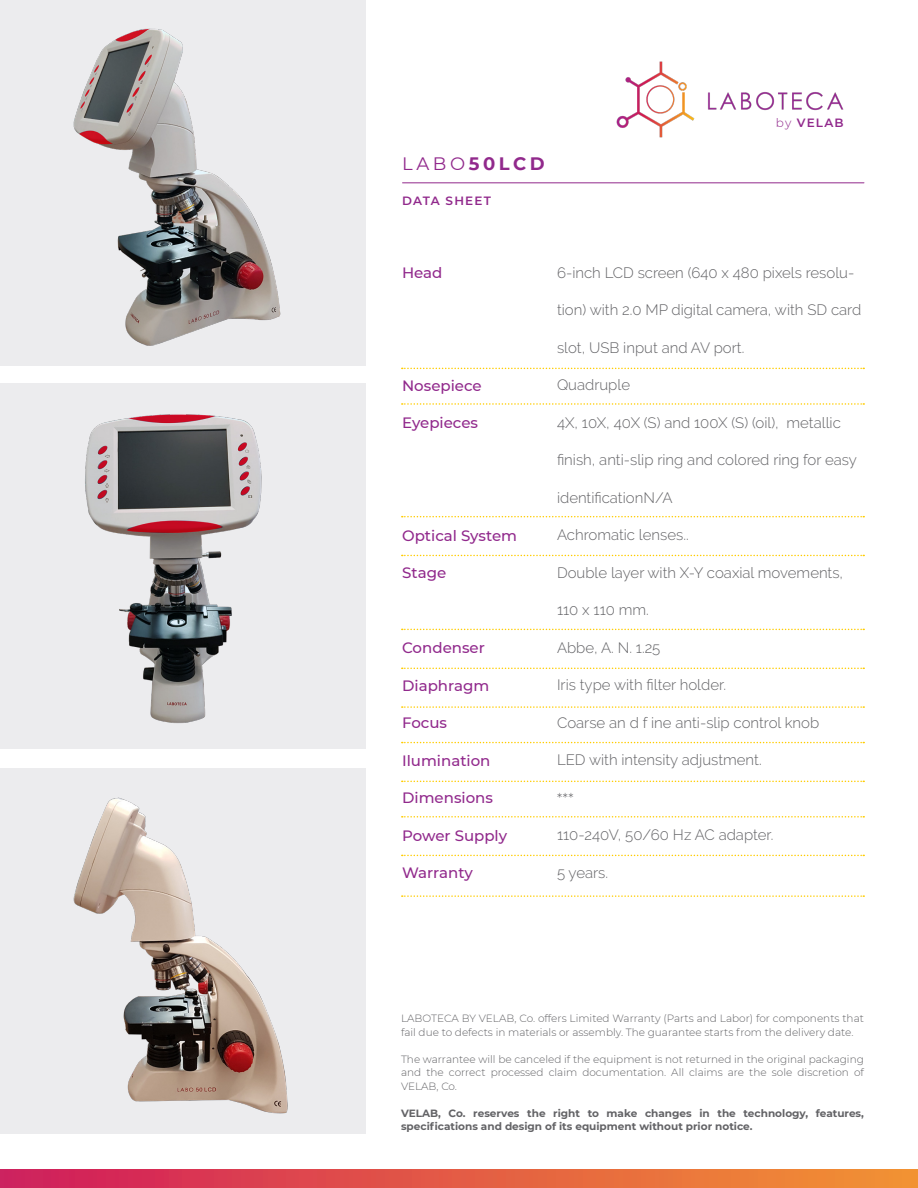
<style>
.page{position:relative;width:918px;height:1188px;background:#fff}
.page>*{position:absolute;margin:0;border:0;box-sizing:border-box;transform-origin:0 0}
.t1{font:700 18px "Montserrat";letter-spacing:.2em;color:#91298c}
.t2{font:300 15px "Raleway";color:#636366}
.t3{font:500 15px "Montserrat";color:#91298c}
.t4{font:300 13.5px "Montserrat";color:#636366}
.t5{font:600 12px "Montserrat";letter-spacing:.1em;color:#91298c}
.t6{font:300 10.5px/13.5px "Montserrat";color:#636366}
.t7{font:700 10.5px/13.5px "Montserrat";color:#636366}
.s1{font-weight:400}
.s2{font-weight:300}
</style>
<div class="page">
<div style="left:0;top:0;width:366px;height:366px;background:#ececee"></div>
<div style="left:0;top:384px;width:366px;height:365px;background:#ececee"></div>
<div style="left:0;top:768px;width:366px;height:366px;background:#ececee"></div>
<img style="left:616px;top:61px;width:228px;height:77px">
<hr style="left:403px;top:182px;width:461px;height:1px;background:#91298c">
<svg style="left:402px;top:403px;width:462px;height:2px"></svg>
<svg style="left:402px;top:668px;width:462px;height:1px"></svg>
<svg style="left:402px;top:742px;width:462px;height:1px"></svg>
<svg style="left:402px;top:816px;width:462px;height:2px"></svg>
<svg style="left:402px;top:368px;width:462px;height:1px"></svg>
<svg style="left:402px;top:555px;width:462px;height:1px"></svg>
<svg style="left:402px;top:516px;width:462px;height:1px"></svg>
<svg style="left:402px;top:629px;width:462px;height:1px"></svg>
<svg style="left:402px;top:706px;width:462px;height:2px"></svg>
<svg style="left:402px;top:781px;width:462px;height:1px"></svg>
<svg style="left:402px;top:895px;width:462px;height:2px"></svg>
<svg style="left:402px;top:855px;width:462px;height:1px"></svg>
<div style="left:0;top:1169px;width:918px;height:19px;background:linear-gradient(to right,#d11d5c,#f39530)"></div>
<img style="left:73px;top:28px;width:208px;height:318px">
<img style="left:73px;top:797px;width:215px;height:317px">
<img style="left:85px;top:414px;width:177px;height:310px">
<p class="t1" style="left:402px;top:150px;width:144px"><span class="s1">LABO</span>50LCD</p>
<p class="t5" style="left:402px;top:192px;width:90px">DATA SHEET</p>
<p class="t5" style="left:776px;top:115px;width:69px"><span class="s2">by</span> VELAB</p>
<p class="t3" style="left:402px;top:262px;width:42px">Head</p>
<p class="t3" style="left:402px;top:375px;width:81px">Nosepiece</p>
<p class="t3" style="left:402px;top:412px;width:77px">Eyepieces</p>
<p class="t3" style="left:402px;top:525px;width:116px">Optical System</p>
<p class="t3" style="left:402px;top:562px;width:46px">Stage</p>
<p class="t3" style="left:402px;top:637px;width:84px">Condenser</p>
<p class="t3" style="left:402px;top:675px;width:89px">Diaphragm</p>
<p class="t3" style="left:402px;top:712px;width:47px">Focus</p>
<p class="t3" style="left:402px;top:750px;width:90px">Ilumination</p>
<p class="t3" style="left:402px;top:787px;width:92px">Dimensions</p>
<p class="t3" style="left:402px;top:825px;width:107px">Power Supply</p>
<p class="t3" style="left:402px;top:862px;width:72px">Warranty</p>
<p class="t2" style="left:557px;top:264px;width:299px">6-inch LCD screen (640 x 480 pixels resolu-</p>
<p class="t2" style="left:557px;top:301px;width:306px">tion) with 2.0 MP digital camera, with SD card</p>
<p class="t2" style="left:557px;top:339px;width:189px">slot, USB input and AV port.</p>
<p class="t2" style="left:557px;top:376px;width:75px">Quadruple</p>
<p class="t2" style="left:557px;top:414px;width:285px">4X, 10X, 40X (S) and 100X (S) (oil), metallic</p>
<p class="t2" style="left:557px;top:451px;width:302px">finish, anti-slip ring and colored ring for easy</p>
<p class="t2" style="left:557px;top:489px;width:117px">identificationN/A</p>
<p class="t2" style="left:557px;top:526px;width:133px">Achromatic lenses..</p>
<p class="t2" style="left:557px;top:564px;width:288px">Double layer with X-Y coaxial movements,</p>
<p class="t2" style="left:557px;top:601px;width:93px">110 x 110 mm.</p>
<p class="t2" style="left:557px;top:639px;width:105px">Abbe, A. N. 1.25</p>
<p class="t2" style="left:557px;top:676px;width:171px">Iris type with filter holder.</p>
<p class="t2" style="left:557px;top:714px;width:264px">Coarse an d f ine anti-slip control knob</p>
<p class="t2" style="left:557px;top:751px;width:206px">LED with intensity adjustment.</p>
<p class="t4" style="left:557px;top:789px;width:18px">***</p>
<p class="t2" style="left:557px;top:826px;width:218px">110-240V, 50/60 Hz AC adapter.</p>
<p class="t2" style="left:557px;top:864px;width:53px">5 years.</p>
<p class="t6" style="left:401px;top:1011px;width:464px">LABOTECA BY VELAB, Co. offers Limited Warranty (Parts and Labor) for components that fail due to defects in materials or assembly. The guarantee starts from the delivery date.</p>
<p class="t6" style="left:401px;top:1052px;width:464px;text-align:justify">The warrantee will be canceled if the equipment is not returned in the original packaging and the correct processed claim documentation. All claims are the sole discretion of VELAB, Co.</p>
<p class="t7" style="left:401px;top:1106px;width:464px">VELAB, Co. reserves the right to make changes in the technology, features, specifications and design of its equipment without prior notice.</p>
</div>
